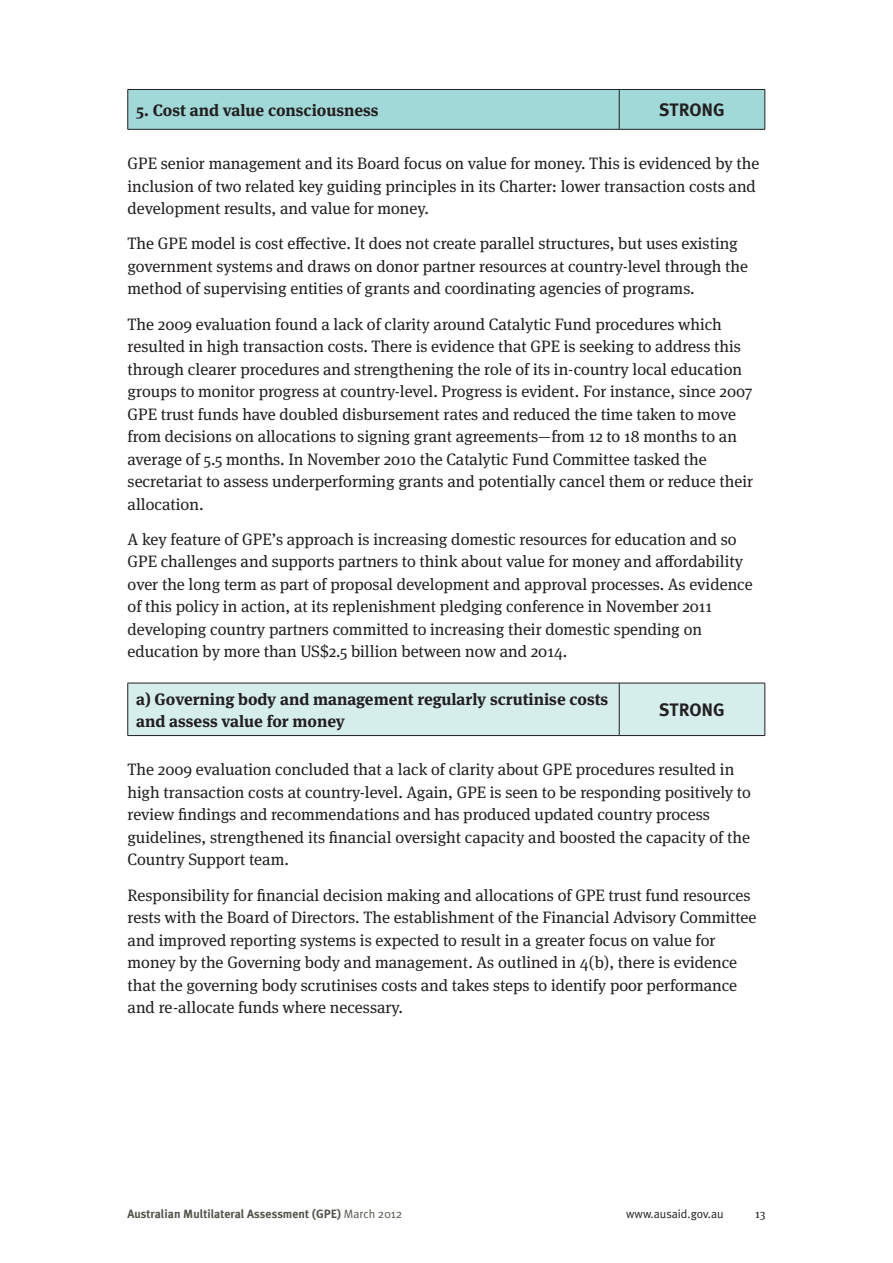
<style>
.page{position:relative;width:893px;height:1263px;background:#fff}
.page>*{position:absolute;margin:0;border:0;box-sizing:border-box;transform-origin:0 0}
._08bbbb_RIGHT_COLUMN{font:700 18px "Meta Plus";color:#231f20}
._04__BODY_TEXT{font:16.5px/22.5px "Meta Serif OT";color:#231f20}
._04__BODY_TEXT-2{font:700 16.5px/22.5px "Meta Serif OT";color:#231f20}
.t1{font:700 12px "Meta Plus";color:#53534a}
.t2{font:12px "Meta Plus Normal";color:#231f20}
.t3{font:12px "Meta Serif OT";color:#231f20}
.s1{font-family:"Meta Plus Normal";font-weight:400}
</style>
<div class="page">
<div style="left:128px;top:90px;width:637px;height:39px;background:#a0d9d7"></div>
<hr style="left:128px;top:89px;width:491px;height:1px;background:#231f20">
<hr style="left:619px;top:89px;width:146px;height:1px;background:#231f20">
<hr style="left:619px;top:90px;width:1px;height:39px;background:#231f20">
<hr style="left:128px;top:129px;width:491px;height:1px;background:#231f20">
<hr style="left:619px;top:129px;width:146px;height:1px;background:#231f20">
<hr style="left:127px;top:90px;width:1px;height:39px;background:#231f20">
<hr style="left:765px;top:90px;width:1px;height:39px;background:#231f20">
<div style="left:128px;top:684px;width:637px;height:51px;background:#d5edeb"></div>
<hr style="left:128px;top:683px;width:491px;height:1px;background:#231f20">
<hr style="left:619px;top:683px;width:146px;height:1px;background:#231f20">
<hr style="left:619px;top:683px;width:1px;height:52px;background:#231f20">
<hr style="left:128px;top:735px;width:491px;height:1px;background:#231f20">
<hr style="left:619px;top:735px;width:146px;height:1px;background:#231f20">
<hr style="left:127px;top:683px;width:1px;height:52px;background:#231f20">
<hr style="left:765px;top:683px;width:1px;height:52px;background:#231f20">
<p class="_04__BODY_TEXT-2" style="left:136px;top:99px;width:244px">5. Cost and value consciousness</p>
<p class="_08bbbb_RIGHT_COLUMN" style="left:659px;top:100px;width:67px">STRONG</p>
<p class="_04__BODY_TEXT" style="left:128px;top:152px;width:633px">GPE senior management and its Board focus on value for money. This is evidenced by the inclusion of two related key guiding principles in its Charter: lower transaction costs and development results, and value for money.</p>
<p class="_04__BODY_TEXT" style="left:128px;top:233px;width:622px">The GPE model is cost effective. It does not create parallel structures, but uses existing government systems and draws on donor partner resources at country-level through the method of supervising entities of grants and coordinating agencies of programs.</p>
<p class="_04__BODY_TEXT" style="left:128px;top:313px;width:627px">The 2009 evaluation found a lack of clarity around Catalytic Fund procedures which resulted in high transaction costs. There is evidence that GPE is seeking to address this through clearer procedures and strengthening the role of its in-country local education groups to monitor progress at country-level. Progress is evident. For instance, since 2007<br>GPE trust funds have doubled disbursement rates and reduced the time taken to move from decisions on allocations to signing grant agreements—from 12 to 18 months to an average of 5.5 months. In November 2010 the Catalytic Fund Committee tasked the secretariat to assess underperforming grants and potentially cancel them or reduce their allocation.</p>
<p class="_04__BODY_TEXT" style="left:128px;top:528px;width:627px">A key feature of GPE’s approach is increasing domestic resources for education and so GPE challenges and supports partners to think about value for money and affordability over the long term as part of proposal development and approval processes. As evidence of this policy in action, at its replenishment pledging conference in November 2011 developing country partners committed to increasing their domestic spending on education by more than US$2.5 billion between now and 2014.</p>
<p class="_04__BODY_TEXT-2" style="left:136px;top:688px;width:474px">a) Governing body and management regularly scrutinise costs and assess value for money</p>
<p class="_08bbbb_RIGHT_COLUMN" style="left:659px;top:700px;width:67px">STRONG</p>
<p class="_04__BODY_TEXT" style="left:128px;top:759px;width:625px">The 2009 evaluation concluded that a lack of clarity about GPE procedures resulted in high transaction costs at country-level. Again, GPE is seen to be responding positively to review findings and recommendations and has produced updated country process guidelines, strengthened its financial oversight capacity and boosted the capacity of the Country Support team.</p>
<p class="_04__BODY_TEXT" style="left:128px;top:884px;width:630px">Responsibility for financial decision making and allocations of GPE trust fund resources rests with the Board of Directors. The establishment of the Financial Advisory Committee and improved reporting systems is expected to result in a greater focus on value for money by the Governing body and management. As outlined in 4(b), there is evidence that the governing body scrutinises costs and takes steps to identify poor performance and re-allocate funds where necessary.</p>
<p class="t1" style="left:128px;top:1207px;width:276px">Australian Multilateral Assessment (GPE) <span class="s1">March 2012</span></p>
<p class="t2" style="left:626px;top:1207px;width:99px">www.ausaid.gov.au</p>
<p class="t3" style="left:755px;top:1207px;width:12px">13</p>
</div>
